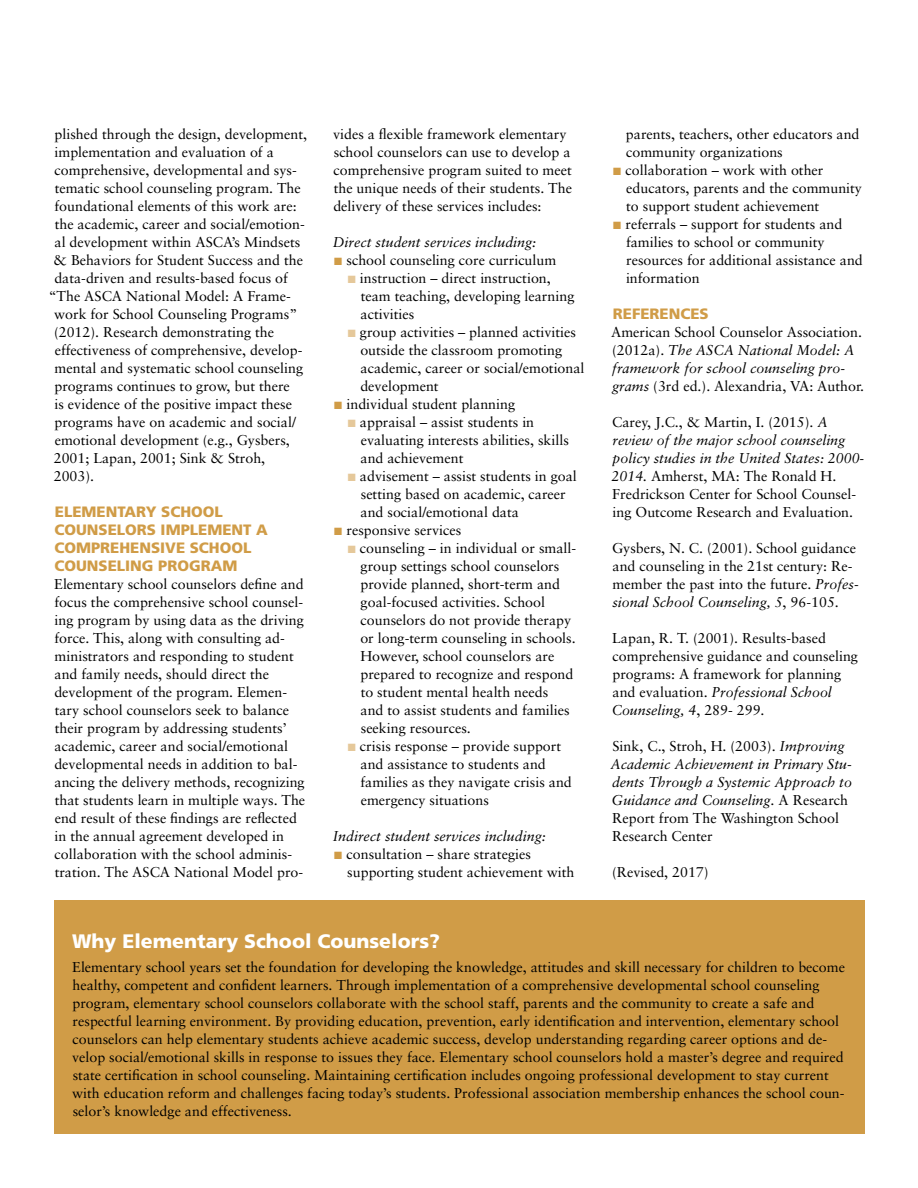
<style>
.page{position:relative;width:918px;height:1188px;background:#fff}
.page>*{position:absolute;margin:0;border:0;box-sizing:border-box;transform-origin:0 0}
.t1{font:900 19.5px "Frutiger";color:#fff}
.t2{font:900 15px/18px "Frutiger";color:#d09c47}
.t3{font:14.25px/18px "Sabon";color:#000}
.t4{font:italic 14.25px/18px "Sabon";color:#000}
.s1{color:#d09c47}
.s2{color:#e5c89a}
.s3{font-style:italic}
.s4{font-style:normal}
</style>
<div class="page">
<div style="left:54px;top:901px;width:810px;height:233px;background:#d09c47"></div>
<p class="t3" style="left:54px;top:125px;width:254px">plished through the design, development,</p>
<p class="t3" style="left:55px;top:143px;width:221px">implementation and evaluation of a</p>
<p class="t3" style="left:55px;top:161px;width:244px">comprehensive, developmental and sys-</p>
<p class="t3" style="left:55px;top:179px;width:248px">tematic school counseling program. The</p>
<p class="t3" style="left:55px;top:197px;width:244px">foundational elements of this work are:</p>
<p class="t3" style="left:55px;top:215px;width:252px">the academic, career and social/emotion-</p>
<p class="t3" style="left:55px;top:233px;width:247px">al development within ASCA’s Mindsets</p>
<p class="t3" style="left:54px;top:251px;width:251px">&amp; Behaviors for Student Success and the</p>
<p class="t3" style="left:54px;top:269px;width:235px">data-driven and results-based focus of</p>
<p class="t3" style="left:49px;top:287px;width:244px">“The ASCA National Model: A Frame-</p>
<p class="t3" style="left:54px;top:305px;width:245px">work for School Counseling Programs”</p>
<p class="t3" style="left:54px;top:323px;width:222px">(2012). Research demonstrating the</p>
<p class="t3" style="left:55px;top:341px;width:249px">effectiveness of comprehensive, develop-</p>
<p class="t3" style="left:55px;top:359px;width:250px">mental and systematic school counseling</p>
<p class="t3" style="left:55px;top:377px;width:237px">programs continues to grow, but there</p>
<p class="t3" style="left:55px;top:395px;width:239px">is evidence of the positive impact these</p>
<p class="t3" style="left:55px;top:413px;width:243px">programs have on academic and social/</p>
<p class="t3" style="left:55px;top:431px;width:237px">emotional development (e.g., Gysbers,</p>
<p class="t3" style="left:54px;top:449px;width:213px">2001; Lapan, 2001; Sink &amp; Stroh,</p>
<p class="t3" style="left:54px;top:467px;width:42px">2003).</p>
<p class="t2" style="left:54px;top:503px;width:215px">ELEMENTARY SCHOOL<br>COUNSELORS IMPLEMENT A<br>COMPREHENSIVE SCHOOL<br>COUNSELING PROGRAM</p>
<p class="t3" style="left:54px;top:575px;width:252px">Elementary school counselors define and focus the comprehensive school counsel&shy;ing program by using data as the driving force. This, along with consulting ad&shy;ministrators and responding to student and family needs, should direct the development of the program. Elemen&shy;tary school counselors seek to balance their program by addressing students’ academic, career and social/emotional developmental needs in addition to bal&shy;ancing the delivery methods, recognizing that students learn in multiple ways. The end result of these findings are reflected in the annual agreement developed in collaboration with the school adminis&shy;tration. The ASCA National Model pro-</p>
<p class="t3" style="left:333px;top:125px;width:240px">vides a flexible framework elementary school counselors can use to develop a comprehensive program suited to meet the unique needs of their students. The delivery of these services includes:</p>
<p class="t4" style="left:333px;top:233px;width:205px">Direct student services including:</p>
<p class="t3" style="left:334px;top:251px;width:224px"><span class="s1">■</span> school counseling core curriculum</p>
<p class="t3" style="left:361px;top:269px;width:215px;text-indent:-13px"><span class="s2">■</span> instruction – direct instruction, team teaching, developing learning activities</p>
<p class="t3" style="left:360px;top:323px;width:226px;text-indent:-13px"><span class="s2">■</span> group activities – planned activities outside the classroom promoting academic, career or social/emotional development</p>
<p class="t3" style="left:334px;top:395px;width:182px"><span class="s1">■</span> individual student planning</p>
<p class="t3" style="left:361px;top:413px;width:210px;text-indent:-13px"><span class="s2">■</span> appraisal – assist students in evaluating interests abilities, skills and achievement</p>
<p class="t3" style="left:361px;top:467px;width:218px;text-indent:-13px"><span class="s2">■</span> advisement – assist students in goal setting based on academic, career and social/emotional data</p>
<p class="t3" style="left:334px;top:521px;width:129px"><span class="s1">■</span> responsive services</p>
<p class="t3" style="left:360px;top:539px;width:217px;text-indent:-13px"><span class="s2">■</span> counseling – in individual or small&shy;group settings school counselors provide planned, short-term and goal-focused activities. School counselors do not provide therapy or long-term counseling in schools.<br>However, school counselors are prepared to recognize and respond to student mental health needs<br>and to assist students and families seeking resources.</p>
<p class="t3" style="left:361px;top:737px;width:213px;text-indent:-13px"><span class="s2">■</span> crisis response – provide support and assistance to students and families as they navigate crisis and emergency situations</p>
<p class="t4" style="left:333px;top:827px;width:214px">Indirect student services including:</p>
<p class="t3" style="left:347px;top:845px;width:229px;text-indent:-13px"><span class="s1">■</span> consultation – share strategies supporting student achievement with</p>
<p class="t3" style="left:626px;top:125px;width:235px">parents, teachers, other educators and community organizations</p>
<p class="t3" style="left:626px;top:161px;width:237px;text-indent:-13px"><span class="s1">■</span> collaboration – work with other educators, parents and the community to support student achievement</p>
<p class="t3" style="left:626px;top:215px;width:238px;text-indent:-13px"><span class="s1">■</span> referrals – support for students and families to school or community resources for additional assistance and information</p>
<p class="t2" style="left:613px;top:305px;width:97px">REFERENCES</p>
<p class="t3" style="left:611px;top:323px;width:254px">American School Counselor Association. (2012a). <span class="s3">The ASCA National Model: A framework for school counseling pro&shy;grams</span> (3rd ed.). Alexandria, VA: Author.</p>
<p class="t3" style="left:612px;top:413px;width:254px">Carey, J.C., &amp; Martin, I. (2015). <span class="s3">A review of the major school counseling policy studies in the United States: 2000- 2014.</span> Amherst, MA: The Ronald H.<br>Fredrickson Center for School Counsel&shy;ing Outcome Research and Evaluation.</p>
<p class="t3" style="left:612px;top:539px;width:248px">Gysbers, N. C. (2001). School guidance and counseling in the 21st century: Re&shy;member the past into the future. <span class="s3">Profes&shy;sional School Counseling, 5</span>, 96-105.</p>
<p class="t3" style="left:612px;top:629px;width:248px">Lapan, R. T. (2001). Results-based comprehensive guidance and counseling programs: A framework for planning and evaluation. <span class="s3">Professional School Counseling, 4</span>, 289- 299.</p>
<p class="t4" style="left:610px;top:737px;width:243px"><span class="s4">Sink, C., Stroh, H. (2003).</span> Improving Academic Achievement in Primary Stu&shy;dents Through a Systemic Approach to Guidance and Counseling. <span class="s4">A Research Report from The Washington School Research Center</span></p>
<p class="t3" style="left:612px;top:863px;width:98px">(Revised, 2017)</p>
<h1 class="t1" style="left:72px;top:929px;width:369px">Why Elementary School Counselors?</h1>
<p class="t3" style="left:72px;top:958px;width:775px">Elementary school years set the foundation for developing the knowledge, attitudes and skill necessary for children to become healthy, competent and confident learners. Through implementation of a comprehensive developmental school counseling program, elementary school counselors collaborate with the school staff, parents and the community to create a safe and respectful learning environment. By providing education, prevention, early identification and intervention, elementary school counselors can help elementary students achieve academic success, develop understanding regarding career options and de&shy;velop social/emotional skills in response to issues they face. Elementary school counselors hold a master’s degree and required state certification in school counseling. Maintaining certification includes ongoing professional development to stay current with education reform and challenges facing today’s students. Professional association membership enhances the school coun&shy;selor’s knowledge and effectiveness.</p>
</div>
